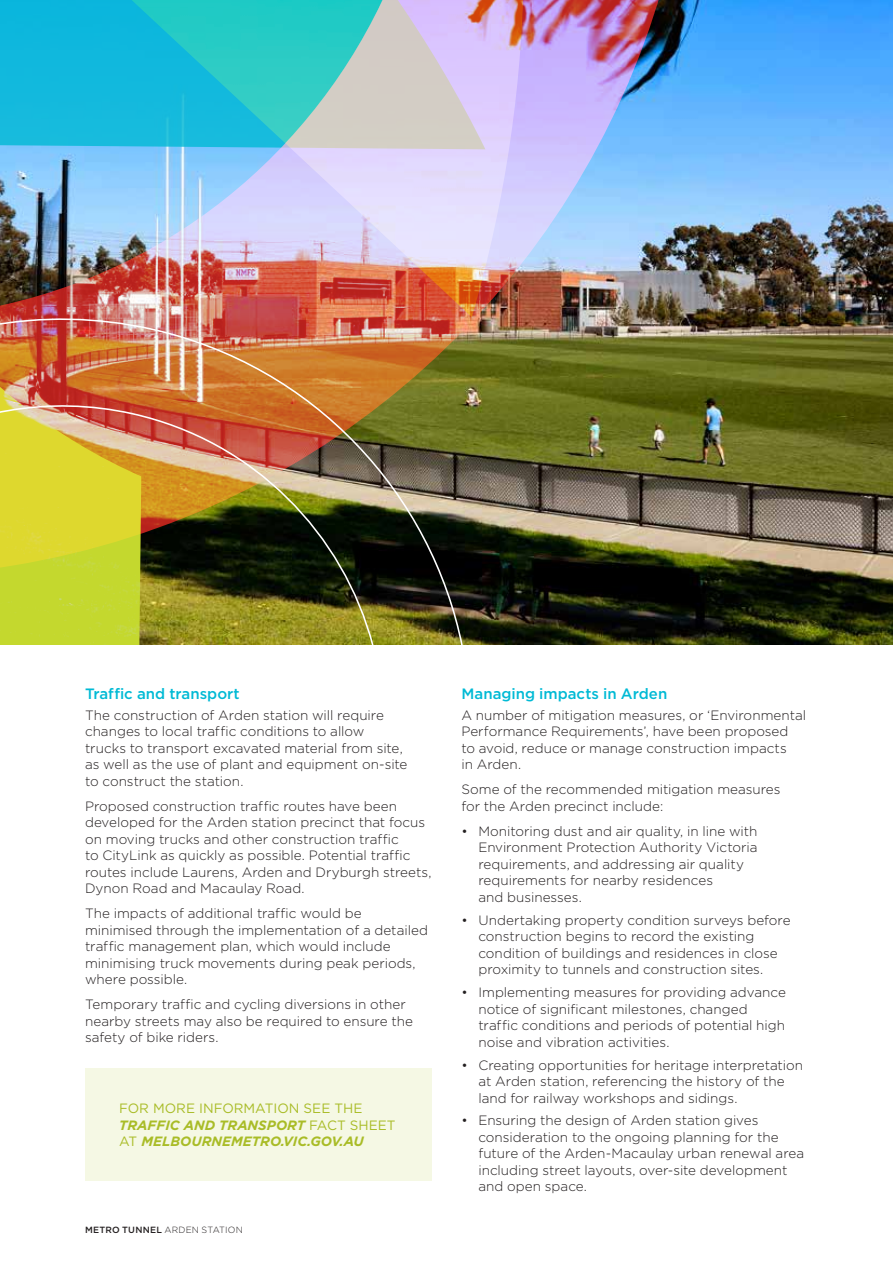
<style>
.page{position:relative;width:893px;height:1263px;background:#fff}
.page>*{position:absolute;margin:0;border:0;box-sizing:border-box;transform-origin:0 0}
.t1{font:500 15px "Gotham HTF";color:#00bad5}
.t2{font:300 13.5px/16.5px "Gotham HTF";color:#231f20}
.t3{font:italic 700 13.5px/16.5px "Gotham HTF";color:#a9bc27}
.t4{font:300 9px "Gotham HTF";letter-spacing:.02em;color:#231f20}
.s1{font-weight:400;font-style:normal}
.s2{font-weight:500}
</style>
<div class="page">
<img style="left:464px;top:0;width:429px;height:644px">
<img style="left:0;top:0;width:662px;height:575px">
<img style="left:0;top:313px;width:464px;height:331px">
<svg style="left:113px;top:0;width:429px;height:317px;background:#a0b9ca"></svg>
<div style="left:85px;top:1068px;width:347px;height:112px;background:#f5f8e4"></div>
<p class="t1" style="left:85px;top:685px;width:156px">Traffic and transport</p>
<p class="t2" style="left:85px;top:707px;width:324px">The construction of Arden station will require changes to local traffic conditions to allow trucks to transport excavated material from site, as well as the use of plant and equipment on-site to construct the station.</p>
<p class="t2" style="left:85px;top:798px;width:348px">Proposed construction traffic routes have been developed for the Arden station precinct that focus on moving trucks and other construction traffic<br>to CityLink as quickly as possible. Potential traffic routes include Laurens, Arden and Dryburgh streets, Dynon Road and Macaulay Road.</p>
<p class="t2" style="left:85px;top:905px;width:344px">The impacts of additional traffic would be minimised through the implementation of a detailed traffic management plan, which would include minimising truck movements during peak periods, where possible.</p>
<p class="t2" style="left:85px;top:996px;width:329px">Temporary traffic and cycling diversions in other nearby streets may also be required to ensure the safety of bike riders.</p>
<p class="t3" style="left:119px;top:1100px;width:278px"><span class="s1">FOR MORE INFORMATION SEE THE<br></span>TRAFFIC AND TRANSPORT <span class="s1">FACT SHEET<br>AT</span> MELBOURNEMETRO.VIC.GOV.AU</p>
<p class="t4" style="left:85px;top:1225px;width:159px"><span class="s2">METRO TUNNEL</span> ARDEN STATION</p>
<p class="t1" style="left:461px;top:685px;width:207px">Managing impacts in Arden</p>
<p class="t2" style="left:461px;top:707px;width:346px">A number of mitigation measures, or ‘Environmental Performance Requirements’, have been proposed<br>to avoid, reduce or manage construction impacts<br>in Arden.</p>
<p class="t2" style="left:461px;top:781px;width:321px">Some of the recommended mitigation measures for the Arden precinct include:</p>
<p class="t2" style="left:478px;top:823px;width:281px;text-indent:-17px">• Monitoring dust and air quality, in line with Environment Protection Authority Victoria requirements, and addressing air quality requirements for nearby residences<br>and businesses.</p>
<p class="t2" style="left:478px;top:912px;width:314px;text-indent:-17px">• Undertaking property condition surveys before construction begins to record the existing condition of buildings and residences in close proximity to tunnels and construction sites.</p>
<p class="t2" style="left:478px;top:984px;width:309px;text-indent:-17px">• Implementing measures for providing advance notice of significant milestones, changed traffic conditions and periods of potential high noise and vibration activities.</p>
<p class="t2" style="left:478px;top:1056px;width:326px;text-indent:-17px">• Creating opportunities for heritage interpretation at Arden station, referencing the history of the land for railway workshops and sidings.</p>
<p class="t2" style="left:478px;top:1112px;width:327px;text-indent:-17px">• Ensuring the design of Arden station gives consideration to the ongoing planning for the future of the Arden-Macaulay urban renewal area including street layouts, over-site development and open space.</p>
</div>
